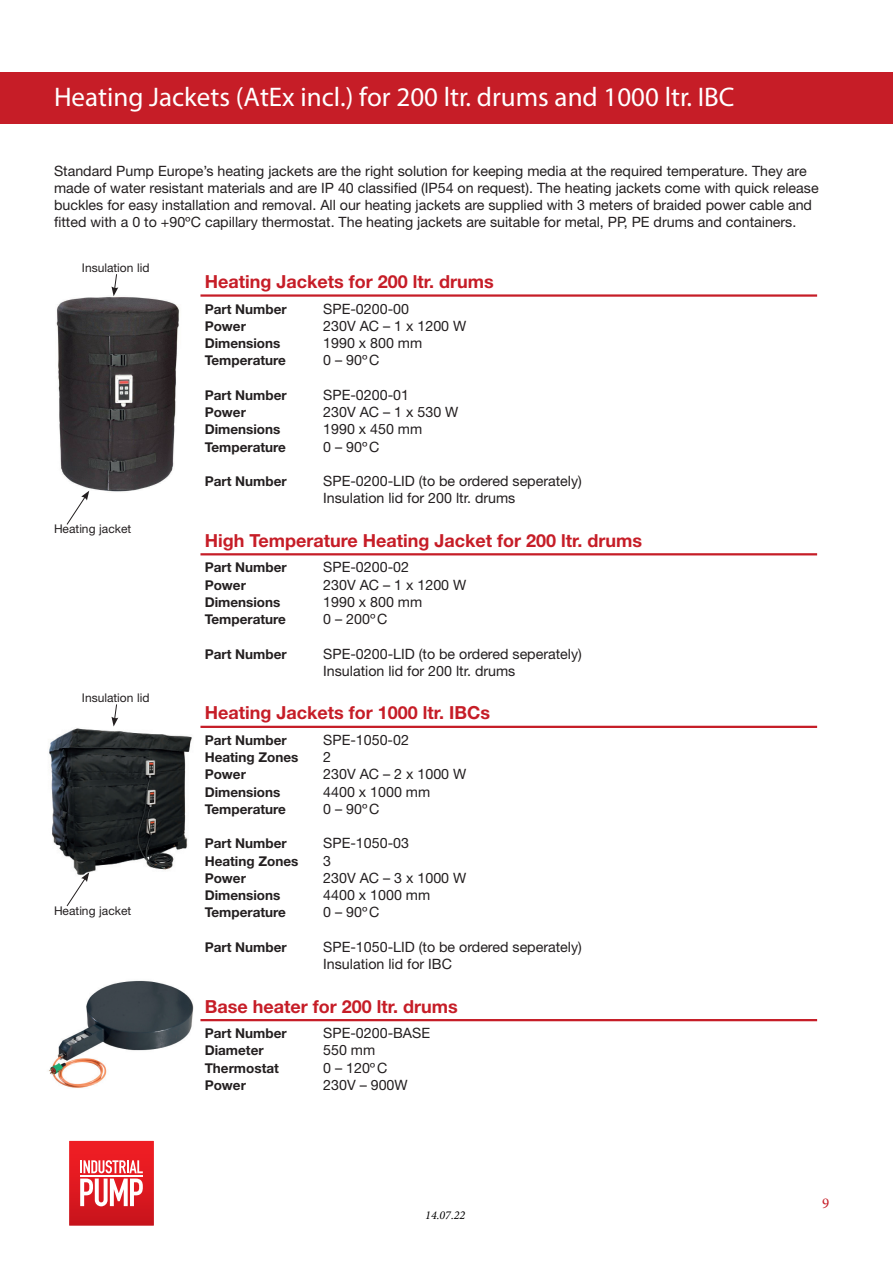
<style>
.page{position:relative;width:893px;height:1263px;background:#fff}
.page>*{position:absolute;margin:0;border:0;box-sizing:border-box;transform-origin:0 0}
.t1{font:27px "Myriad Pro";color:#fff}
.t2{font:700 18px "Helvetica Neue LT Std";color:#c61d27}
.t3{font:15px "Minion Pro";color:#c61d27}
.Bread_-_Accessories{font:14.25px "Helvetica Neue LT Std";color:#231f20}
.bread_tab{font:14.25px/17.2px "Helvetica Neue LT Std";color:#231f20}
.Bread_-_Accessories-2{font:700 13.5px "Helvetica Neue LT Std";color:#231f20}
.Note{font:12px "Helvetica Neue LT Std";color:#231f20}
.t4{font:italic 12px "Minion Pro";color:#000}
</style>
<div class="page">
<div style="left:0;top:72px;width:893px;height:51px;background:#c61d27"></div>
<img style="left:56px;top:287px;width:123px;height:205px">
<img style="left:48px;top:980px;width:146px;height:108px">
<svg style="left:111px;top:274px;width:7px;height:22px"></svg>
<svg style="left:111px;top:704px;width:7px;height:22px"></svg>
<svg style="left:66px;top:491px;width:23px;height:34px"></svg>
<img style="left:49px;top:728px;width:143px;height:145px">
<svg style="left:66px;top:872px;width:23px;height:35px"></svg>
<hr style="left:200px;top:294px;width:617px;height:3px;background:#c61d27">
<hr style="left:200px;top:553px;width:617px;height:2px;background:#c61d27">
<hr style="left:200px;top:726px;width:617px;height:2px;background:#c61d27">
<hr style="left:200px;top:1019px;width:617px;height:2px;background:#c61d27">
<svg style="left:69px;top:1141px;width:85px;height:85px"></svg>
<hr style="left:80px;top:1175px;width:63px;height:2px;background:#fff">
<p class="t1" style="left:54px;top:81px;width:682px">Heating Jackets (AtEx incl.) for 200 ltr. drums and 1000 ltr. IBC</p>
<p class="bread_tab" style="left:54px;top:162px;width:766px">Standard Pump Europe’s heating jackets are the right solution for keeping media at the required temperature. They are made of water resistant materials and are IP 40 classified (IP54 on request). The heating jackets come with quick release buckles for easy installation and removal. All our heating jackets are supplied with 3 meters of braided power cable and fitted with a 0 to +90oC capillary thermostat. The heating jackets are suitable for metal, PP, PE drums and containers.</p>
<p class="Note" style="left:82px;top:260px;width:69px">Insulation lid</p>
<p class="Note" style="left:54px;top:522px;width:79px">Heating jacket</p>
<p class="Note" style="left:82px;top:691px;width:69px">Insulation lid</p>
<p class="Note" style="left:54px;top:903px;width:79px">Heating jacket</p>
<p class="t2" style="left:205px;top:270px;width:291px">Heating Jackets for 200 ltr. drums</p>
<p class="Bread_-_Accessories-2" style="left:205px;top:300px;width:83px">Part Number</p>
<p class="Bread_-_Accessories" style="left:323px;top:300px;width:87px">SPE-0200-00</p>
<p class="Bread_-_Accessories-2" style="left:205px;top:318px;width:43px">Power</p>
<p class="Bread_-_Accessories" style="left:323px;top:317px;width:145px">230V AC – 1 x 1200 W</p>
<p class="Bread_-_Accessories-2" style="left:205px;top:335px;width:77px">Dimensions</p>
<p class="Bread_-_Accessories" style="left:323px;top:334px;width:101px">1990 x 800 mm</p>
<p class="Bread_-_Accessories-2" style="left:205px;top:352px;width:83px">Temperature</p>
<p class="Bread_-_Accessories" style="left:323px;top:352px;width:58px">0 – 90oC</p>
<p class="Bread_-_Accessories-2" style="left:205px;top:387px;width:83px">Part Number</p>
<p class="Bread_-_Accessories" style="left:323px;top:386px;width:87px">SPE-0200-01</p>
<p class="Bread_-_Accessories-2" style="left:205px;top:404px;width:43px">Power</p>
<p class="Bread_-_Accessories" style="left:323px;top:403px;width:137px">230V AC – 1 x 530 W</p>
<p class="Bread_-_Accessories-2" style="left:205px;top:421px;width:77px">Dimensions</p>
<p class="Bread_-_Accessories" style="left:323px;top:421px;width:101px">1990 x 450 mm</p>
<p class="Bread_-_Accessories-2" style="left:205px;top:438px;width:83px">Temperature</p>
<p class="Bread_-_Accessories" style="left:323px;top:438px;width:58px">0 – 90oC</p>
<p class="Bread_-_Accessories-2" style="left:205px;top:473px;width:83px">Part Number</p>
<p class="Bread_-_Accessories" style="left:323px;top:472px;width:260px">SPE-0200-LID (to be ordered seperately)</p>
<p class="Bread_-_Accessories" style="left:323px;top:490px;width:194px">Insulation lid for 200 ltr. drums</p>
<p class="t2" style="left:205px;top:529px;width:439px">High Temperature Heating Jacket for 200 ltr. drums</p>
<p class="Bread_-_Accessories-2" style="left:205px;top:559px;width:83px">Part Number</p>
<p class="Bread_-_Accessories" style="left:323px;top:559px;width:87px">SPE-0200-02</p>
<p class="Bread_-_Accessories-2" style="left:205px;top:576px;width:43px">Power</p>
<p class="Bread_-_Accessories" style="left:323px;top:576px;width:145px">230V AC – 1 x 1200 W</p>
<p class="Bread_-_Accessories-2" style="left:205px;top:594px;width:77px">Dimensions</p>
<p class="Bread_-_Accessories" style="left:323px;top:593px;width:101px">1990 x 800 mm</p>
<p class="Bread_-_Accessories-2" style="left:205px;top:611px;width:83px">Temperature</p>
<p class="Bread_-_Accessories" style="left:323px;top:610px;width:66px">0 – 200oC</p>
<p class="Bread_-_Accessories-2" style="left:205px;top:645px;width:83px">Part Number</p>
<p class="Bread_-_Accessories" style="left:323px;top:645px;width:260px">SPE-0200-LID (to be ordered seperately)</p>
<p class="Bread_-_Accessories" style="left:323px;top:662px;width:194px">Insulation lid for 200 ltr. drums</p>
<p class="t2" style="left:205px;top:702px;width:287px">Heating Jackets for 1000 ltr. IBCs</p>
<p class="Bread_-_Accessories-2" style="left:205px;top:732px;width:83px">Part Number</p>
<p class="Bread_-_Accessories" style="left:323px;top:731px;width:87px">SPE-1050-02</p>
<p class="Bread_-_Accessories-2" style="left:205px;top:749px;width:95px">Heating Zones</p>
<p class="Bread_-_Accessories" style="left:323px;top:748px;width:9px">2</p>
<p class="Bread_-_Accessories-2" style="left:205px;top:766px;width:43px">Power</p>
<p class="Bread_-_Accessories" style="left:323px;top:766px;width:145px">230V AC – 2 x 1000 W</p>
<p class="Bread_-_Accessories-2" style="left:205px;top:783px;width:77px">Dimensions</p>
<p class="Bread_-_Accessories" style="left:323px;top:783px;width:108px">4400 x 1000 mm</p>
<p class="Bread_-_Accessories-2" style="left:205px;top:801px;width:83px">Temperature</p>
<p class="Bread_-_Accessories" style="left:323px;top:800px;width:58px">0 – 90oC</p>
<p class="Bread_-_Accessories-2" style="left:205px;top:835px;width:83px">Part Number</p>
<p class="Bread_-_Accessories" style="left:323px;top:835px;width:87px">SPE-1050-03</p>
<p class="Bread_-_Accessories-2" style="left:205px;top:852px;width:95px">Heating Zones</p>
<p class="Bread_-_Accessories" style="left:323px;top:852px;width:9px">3</p>
<p class="Bread_-_Accessories-2" style="left:205px;top:870px;width:43px">Power</p>
<p class="Bread_-_Accessories" style="left:323px;top:869px;width:145px">230V AC – 3 x 1000 W</p>
<p class="Bread_-_Accessories-2" style="left:205px;top:887px;width:77px">Dimensions</p>
<p class="Bread_-_Accessories" style="left:323px;top:886px;width:108px">4400 x 1000 mm</p>
<p class="Bread_-_Accessories-2" style="left:205px;top:904px;width:83px">Temperature</p>
<p class="Bread_-_Accessories" style="left:323px;top:904px;width:58px">0 – 90oC</p>
<p class="Bread_-_Accessories-2" style="left:205px;top:939px;width:83px">Part Number</p>
<p class="Bread_-_Accessories" style="left:323px;top:938px;width:260px">SPE-1050-LID (to be ordered seperately)</p>
<p class="Bread_-_Accessories" style="left:323px;top:955px;width:130px">Insulation lid for IBC</p>
<p class="t2" style="left:205px;top:995px;width:255px">Base heater for 200 ltr. drums</p>
<p class="Bread_-_Accessories-2" style="left:205px;top:1025px;width:83px">Part Number</p>
<p class="Bread_-_Accessories" style="left:323px;top:1024px;width:108px">SPE-0200-BASE</p>
<p class="Bread_-_Accessories-2" style="left:205px;top:1042px;width:60px">Diameter</p>
<p class="Bread_-_Accessories" style="left:323px;top:1042px;width:54px">550 mm</p>
<p class="Bread_-_Accessories-2" style="left:205px;top:1059px;width:76px">Thermostat</p>
<p class="Bread_-_Accessories" style="left:323px;top:1059px;width:66px">0 – 120oC</p>
<p class="Bread_-_Accessories-2" style="left:205px;top:1077px;width:43px">Power</p>
<p class="Bread_-_Accessories" style="left:323px;top:1076px;width:86px">230V – 900W</p>
<p class="t4" style="left:425px;top:1207px;width:41px">14.07.22</p>
<p class="t3" style="left:822px;top:1193px;width:9px">9</p>
</div>
